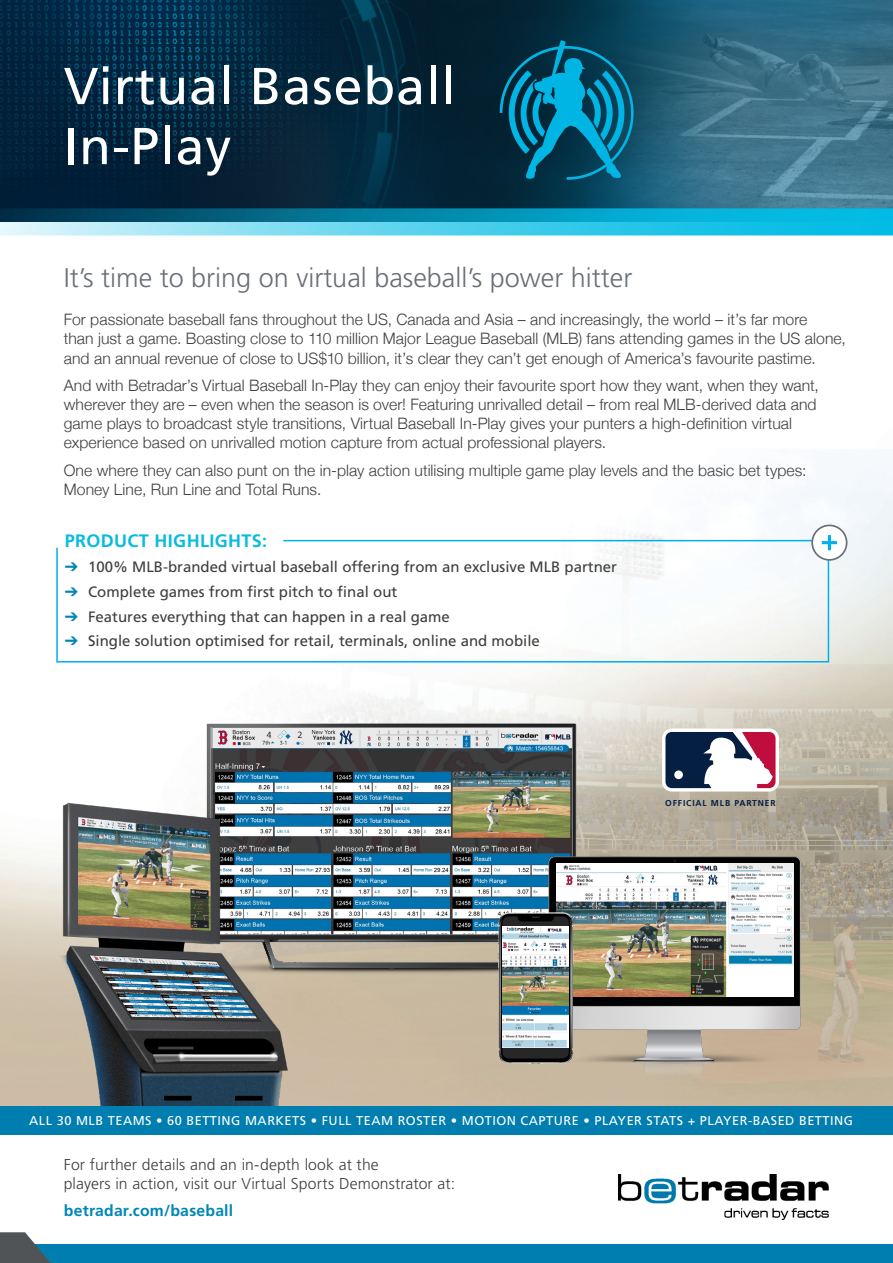
<style>
.page{position:relative;width:893px;height:1263px;background:#fff}
.page>*{position:absolute;margin:0;border:0;box-sizing:border-box;transform-origin:0 0}
.HL_big{font:51.9px/60px "Frutiger";letter-spacing:.02em;color:#fff}
._2_SH_grey{font:300 27px "Frutiger";color:#696f75}
.subsub_head{font:700 18px "Frutiger";letter-spacing:.02em;color:#09bbdf}
.inside_copy{font:300 15.75px/19px "Helvetica Neue";letter-spacing:.005em;color:#3e3e3f}
.copy{font:300 15.75px/18.8px "Frutiger";letter-spacing:.005em;color:#3e3e3f}
.copy-2{font:700 15.75px "Frutiger";letter-spacing:.015em;color:#0086b6}
.t1{font:15px "Frutiger";color:#3e3e3f}
.ILLU_COPY{font:12.75px "Frutiger";letter-spacing:.04em;color:#fff}
.callouts{font:700 8.55px "Frutiger";letter-spacing:.1em;color:#051f42}
.s1{color:#0086b6}
</style>
<div class="page">
<img style="left:0;top:451px;width:893px;height:655px">
<img style="left:196px;top:706px;width:395px;height:278px">
<img style="left:214px;top:729px;width:357px;height:204px">
<img style="left:541px;top:834px;width:270px;height:253px">
<img style="left:556px;top:863px;width:237px;height:134px">
<img style="left:491px;top:905px;width:83px;height:168px">
<img style="left:502px;top:926px;width:67px;height:121px">
<img style="left:23px;top:782px;width:296px;height:324px">
<img style="left:0;top:0;width:893px;height:208px">
<svg style="left:0;top:208px;width:893px;height:27px"></svg>
<div style="left:3px;top:1244px;width:890px;height:19px;background:#007eb0"></div>
<svg style="left:0;top:1232px;width:51px;height:31px"></svg>
<img style="left:619px;top:1175px;width:210px;height:44px">
<svg style="left:56px;top:539px;width:774px;height:124px"></svg>
<div style="left:812px;top:525px;width:35px;height:35px;background:#fff;border-radius:50%"></div>
<div style="left:811px;top:525px;width:36px;height:36px;border:2px solid #696f75;border-radius:50%"></div>
<svg style="left:822px;top:535px;width:15px;height:15px"></svg>
<div style="left:0;top:1106px;width:893px;height:28px;background:#007eb0"></div>
<svg style="left:500px;top:40px;width:134px;height:140px"></svg>
<svg style="left:662px;top:728px;width:117px;height:63px"></svg>
<p class="HL_big" style="left:64px;top:56px;width:394px">Virtual Baseball<br>In-Play</p>
<p class="_2_SH_grey" style="left:64px;top:262px;width:570px">It’s time to bring on virtual baseball’s power hitter</p>
<p class="inside_copy" style="left:64px;top:309px;width:784px">For passionate baseball fans throughout the US, Canada and Asia – and increasingly, the world – it’s far more<br>than just a game. Boasting close to 110 million Major League Baseball (MLB) fans attending games in the US alone, and an annual revenue of close to US$10 billion, it’s clear they can’t get enough of America’s favourite pastime.</p>
<p class="inside_copy" style="left:64px;top:375px;width:757px">And with Betradar’s Virtual Baseball In-Play they can enjoy their favourite sport how they want, when they want, wherever they are – even when the season is over! Featuring unrivalled detail – from real MLB-derived data and game plays to broadcast style transitions, Virtual Baseball In-Play gives your punters a high-definition virtual experience based on unrivalled motion capture from actual professional players.</p>
<p class="inside_copy" style="left:64px;top:459px;width:744px">One where they can also punt on the in-play action utilising multiple game play levels and the basic bet types:<br>Money Line, Run Line and Total Runs.</p>
<p class="subsub_head" style="left:65px;top:530px;width:204px">PRODUCT HIGHLIGHTS:</p>
<p class="t1" style="left:65px;top:558px;width:554px"><span class="s1">➔</span> 100% MLB-branded virtual baseball offering from an exclusive MLB partner</p>
<p class="t1" style="left:65px;top:583px;width:334px"><span class="s1">➔</span> Complete games from first pitch to final out</p>
<p class="t1" style="left:65px;top:607px;width:387px"><span class="s1">➔</span> Features everything that can happen in a real game</p>
<p class="t1" style="left:65px;top:632px;width:477px"><span class="s1">➔</span> Single solution optimised for retail, terminals, online and mobile</p>
<p class="callouts" style="left:665px;top:798px;width:112px">OFFICIAL MLB PARTNER</p>
<p class="ILLU_COPY" style="left:29px;top:1113px;width:825px">ALL 30 MLB TEAMS • 60 BETTING MARKETS • FULL TEAM ROSTER • MOTION CAPTURE • PLAYER STATS + PLAYER-BASED BETTING</p>
<p class="copy" style="left:64px;top:1155px;width:393px">For further details and an in-depth look at the<br>players in action, visit our Virtual Sports Demonstrator at:</p>
<p class="copy-2" style="left:64px;top:1201px;width:171px">betradar.com/baseball</p>
</div>
